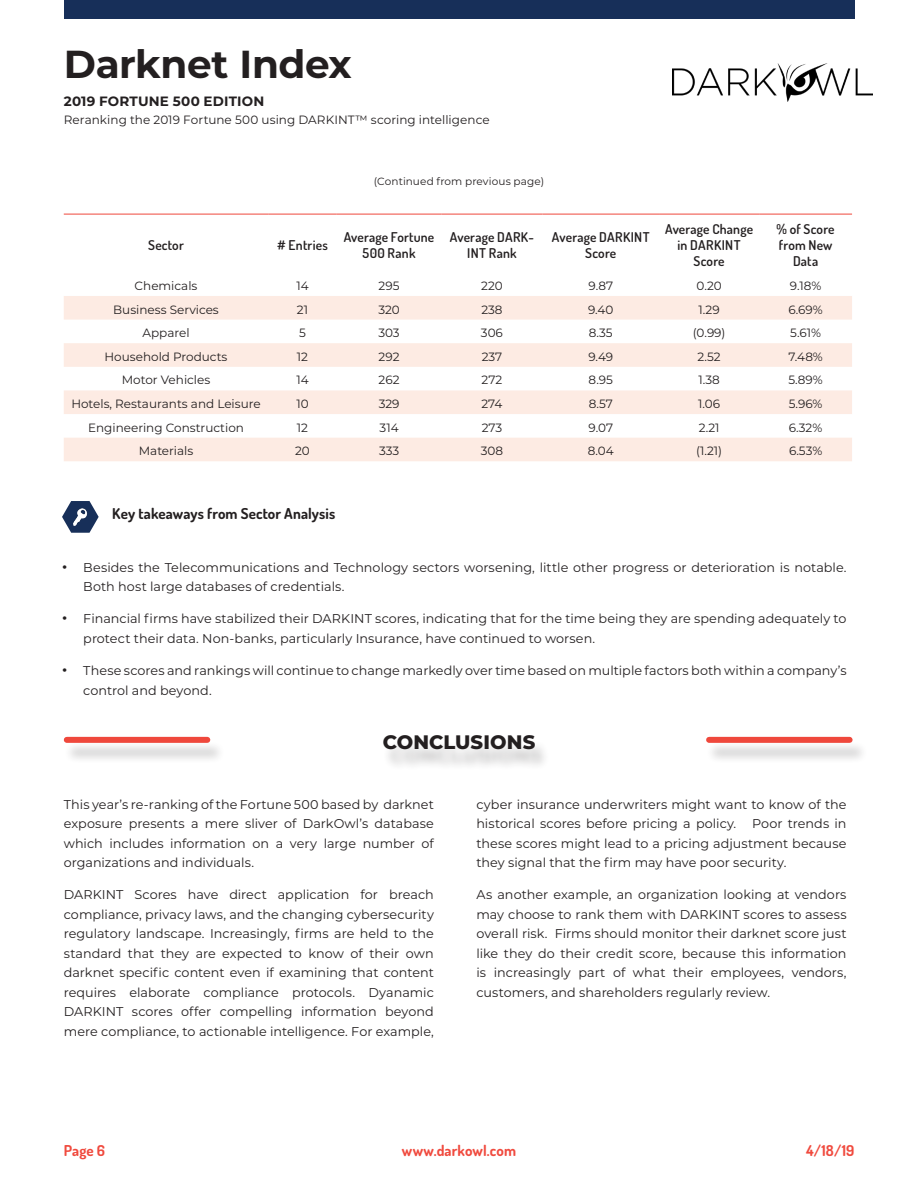
<style>
.page{position:relative;width:918px;height:1188px;background:#fff}
.page>*{position:absolute;margin:0;border:0;box-sizing:border-box;transform-origin:0 0}
.t1{font:700 39px "Montserrat";color:#231f20}
.t2{font:800 19.5px "Montserrat";letter-spacing:.005em;color:#231f20}
.t3{font:700 15px "Dosis";letter-spacing:.005em;color:#231f20}
.t4{font:700 15px "Dosis";letter-spacing:.005em;color:#f04a3e}
.t5{font:600 13.5px/16.2px "Dosis";letter-spacing:.01em;color:#231f20;text-align:center}
.t6{font:700 13.5px "Montserrat";letter-spacing:.015em;color:#231f20}
.t7{font:12.75px/19.5px "Montserrat";color:#231f20;text-align:justify}
.t8{font:12px "Montserrat";color:#231f20}
.t9{font:10.5px "Montserrat";letter-spacing:.01em;color:#231f20}
.s1{font-family:"Dosis";font-size:16.5px}
</style>
<div class="page">
<div style="left:64px;top:0;width:791px;height:18px;background:#172f59"></div>
<img style="left:673px;top:64px;width:199px;height:37px">
<svg style="left:64px;top:296px;width:788px;height:165px;fill:#fdebe3"></svg>
<hr style="left:64px;top:214px;width:204px;height:1px;background:#ef483c">
<hr style="left:268px;top:214px;width:69px;height:1px;background:#ef483c">
<hr style="left:337px;top:214px;width:104px;height:1px;background:#ef483c">
<hr style="left:441px;top:214px;width:102px;height:1px;background:#ef483c">
<hr style="left:543px;top:214px;width:116px;height:1px;background:#ef483c">
<hr style="left:659px;top:214px;width:100px;height:1px;background:#ef483c">
<hr style="left:759px;top:214px;width:93px;height:1px;background:#ef483c">
<svg style="left:62px;top:501px;width:37px;height:32px"></svg>
<img style="left:72px;top:509px;width:17px;height:17px">
<div style="left:382px;top:740px;width:168px;height:31px;background:#231f20;opacity:.25"></div>
<div style="left:63px;top:741px;width:163px;height:23px;background:#231f20;opacity:.25"></div>
<div style="left:67px;top:737px;width:140px;height:6px;background:#ef483c"></div>
<div style="left:705px;top:741px;width:163px;height:23px;background:#231f20;opacity:.25"></div>
<div style="left:709px;top:737px;width:141px;height:6px;background:#ef483c"></div>
<h1 class="t1" style="left:64px;top:36px;width:289px">Darknet Index</h1>
<p class="t6" style="left:64px;top:92px;width:202px">2019 FORTUNE 500 EDITION</p>
<p class="t8" style="left:64px;top:112px;width:427px">Reranking the 2019 Fortune 500 using DARKINT™ scoring intelligence</p>
<p class="t9" style="left:374px;top:174px;width:172px">(Continued from previous page)</p>
<p class="t5" style="left:148px;top:237px;width:37px">Sector</p>
<p class="t5" style="left:277px;top:237px;width:52px"># Entries</p>
<p class="t5" style="left:344px;top:229px;width:92px">Average Fortune<br>500 Rank</p>
<p class="t5" style="left:450px;top:229px;width:86px">Average DARK-<br>INT Rank</p>
<p class="t5" style="left:552px;top:229px;width:99px">Average DARKINT<br>Score</p>
<p class="t5" style="left:665px;top:221px;width:89px">Average Change in DARKINT<br>Score</p>
<p class="t5" style="left:777px;top:221px;width:60px">% of Score from New<br>Data</p>
<p class="t8" style="left:135px;top:277px;width:64px">Chemicals</p>
<p class="t8" style="left:296px;top:277px;width:14px">14</p>
<p class="t8" style="left:379px;top:277px;width:22px">295</p>
<p class="t8" style="left:481px;top:277px;width:23px">220</p>
<p class="t8" style="left:589px;top:277px;width:26px">9.87</p>
<p class="t8" style="left:697px;top:277px;width:27px">0.20</p>
<p class="t8" style="left:790px;top:277px;width:33px">9.18%</p>
<p class="t8" style="left:113px;top:301px;width:107px">Business Services</p>
<p class="t8" style="left:297px;top:301px;width:13px">21</p>
<p class="t8" style="left:378px;top:301px;width:23px">320</p>
<p class="t8" style="left:481px;top:301px;width:23px">238</p>
<p class="t8" style="left:588px;top:301px;width:27px">9.40</p>
<p class="t8" style="left:699px;top:301px;width:23px">1.29</p>
<p class="t8" style="left:788px;top:301px;width:36px">6.69%</p>
<p class="t8" style="left:143px;top:325px;width:49px">Apparel</p>
<p class="t8" style="left:299px;top:325px;width:8px">5</p>
<p class="t8" style="left:378px;top:325px;width:23px">303</p>
<p class="t8" style="left:481px;top:325px;width:24px">306</p>
<p class="t8" style="left:589px;top:325px;width:25px">8.35</p>
<p class="t8" style="left:693px;top:325px;width:34px">(0.99)</p>
<p class="t8" style="left:790px;top:325px;width:32px">5.61%</p>
<p class="t8" style="left:105px;top:348px;width:124px">Household Products</p>
<p class="t8" style="left:297px;top:348px;width:13px">12</p>
<p class="t8" style="left:379px;top:348px;width:22px">292</p>
<p class="t8" style="left:482px;top:348px;width:22px">237</p>
<p class="t8" style="left:588px;top:348px;width:26px">9.49</p>
<p class="t8" style="left:698px;top:348px;width:25px">2.52</p>
<p class="t8" style="left:788px;top:348px;width:36px">7.48%</p>
<p class="t8" style="left:122px;top:372px;width:90px">Motor Vehicles</p>
<p class="t8" style="left:296px;top:372px;width:14px">14</p>
<p class="t8" style="left:379px;top:372px;width:22px">262</p>
<p class="t8" style="left:482px;top:372px;width:22px">272</p>
<p class="t8" style="left:589px;top:372px;width:26px">8.95</p>
<p class="t8" style="left:698px;top:372px;width:23px">1.38</p>
<p class="t8" style="left:788px;top:372px;width:36px">5.89%</p>
<p class="t8" style="left:71px;top:396px;width:191px">Hotels, Restaurants and Leisure</p>
<p class="t8" style="left:296px;top:396px;width:14px">10</p>
<p class="t8" style="left:379px;top:396px;width:22px">329</p>
<p class="t8" style="left:481px;top:396px;width:22px">274</p>
<p class="t8" style="left:589px;top:396px;width:26px">8.57</p>
<p class="t8" style="left:698px;top:396px;width:23px">1.06</p>
<p class="t8" style="left:789px;top:396px;width:35px">5.96%</p>
<p class="t8" style="left:88px;top:419px;width:157px">Engineering Construction</p>
<p class="t8" style="left:297px;top:419px;width:13px">12</p>
<p class="t8" style="left:380px;top:419px;width:21px">314</p>
<p class="t8" style="left:482px;top:419px;width:22px">273</p>
<p class="t8" style="left:589px;top:419px;width:26px">9.07</p>
<p class="t8" style="left:699px;top:419px;width:22px">2.21</p>
<p class="t8" style="left:789px;top:419px;width:35px">6.32%</p>
<p class="t8" style="left:139px;top:443px;width:56px">Materials</p>
<p class="t8" style="left:295px;top:443px;width:16px">20</p>
<p class="t8" style="left:379px;top:443px;width:22px">333</p>
<p class="t8" style="left:481px;top:443px;width:24px">308</p>
<p class="t8" style="left:588px;top:443px;width:28px">8.04</p>
<p class="t8" style="left:696px;top:443px;width:28px">(1.21)</p>
<p class="t8" style="left:789px;top:443px;width:35px">6.53%</p>
<p class="t3" style="left:112px;top:503px;width:225px">Key takeaways from Sector Analysis</p>
<p class="t7" style="left:83px;top:557px;width:765px;text-indent:-21px"><span class="s1">•</span> Besides the Telecommunications and Technology sectors worsening, little other progress or deterioration is notable.<br>Both host large databases of credentials.</p>
<p class="t7" style="left:83px;top:609px;width:765px;text-indent:-21px"><span class="s1">•</span> Financial firms have stabilized their DARKINT scores, indicating that for the time being they are spending adequately to protect their data. Non-banks, particularly Insurance, have continued to worsen.</p>
<p class="t7" style="left:83px;top:660px;width:765px;text-indent:-21px"><span class="s1">•</span> These scores and rankings will continue to change markedly over time based on multiple factors both within a company’s control and beyond.</p>
<h2 class="t2" style="left:383px;top:728px;width:154px">CONCLUSIONS</h2>
<p class="t7" style="left:64px;top:794px;width:372px">This year’s re-ranking of the Fortune 500 based by darknet exposure presents a mere sliver of DarkOwl’s database which includes information on a very large number of organizations and individuals.</p>
<p class="t7" style="left:64px;top:885px;width:372px">DARKINT Scores have direct application for breach compliance, privacy laws, and the changing cybersecurity regulatory landscape. Increasingly, firms are held to the standard that they are expected to know of their own darknet specific content even if examining that content requires elaborate compliance protocols. Dyanamic DARKINT scores offer compelling information beyond mere compliance, to actionable intelligence. For example,</p>
<p class="t7" style="left:476px;top:794px;width:372px">cyber insurance underwriters might want to know of the historical scores before pricing a policy. Poor trends in these scores might lead to a pricing adjustment because they signal that the firm may have poor security.</p>
<p class="t7" style="left:476px;top:885px;width:372px">As another example, an organization looking at vendors may choose to rank them with DARKINT scores to assess overall risk. Firms should monitor their darknet score just like they do their credit score, because this information is increasingly part of what their employees, vendors, customers, and shareholders regularly review.</p>
<p class="t4" style="left:64px;top:1141px;width:43px">Page 6</p>
<p class="t4" style="left:402px;top:1141px;width:116px">www.darkowl.com</p>
<p class="t4" style="left:806px;top:1141px;width:50px">4/18/19</p>
</div>
